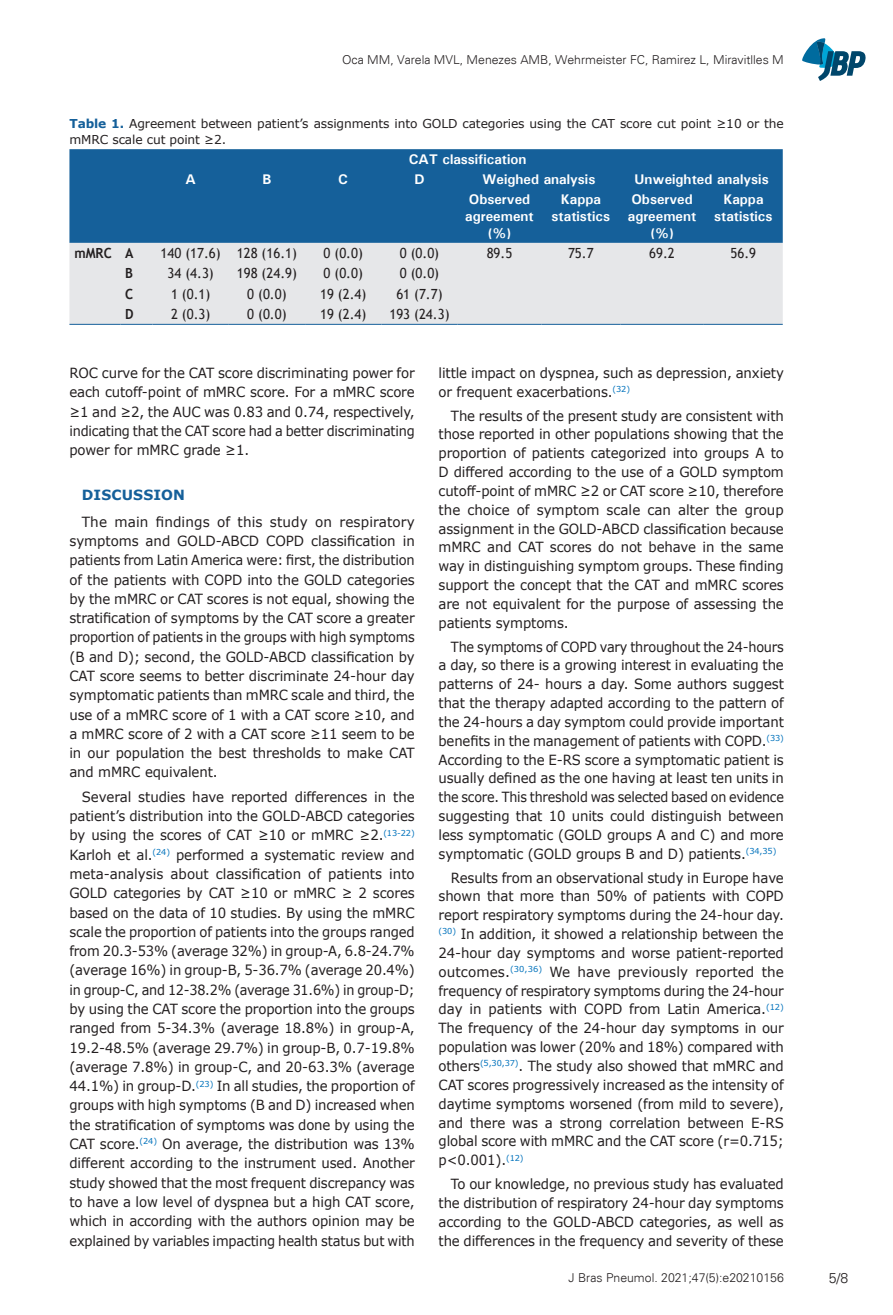
<style>
.page{position:relative;width:893px;height:1315px;background:#fff}
.page>*{position:absolute;margin:0;border:0;box-sizing:border-box;transform-origin:0 0}
.Paragraph{font:14px/18.9px "Verdana";letter-spacing:-.01em;color:#231f20;text-align:justify;scale:.95 1}
.Paragraph-2{font:14px/19.2px "Verdana";letter-spacing:-.01em;color:#231f20;text-align:justify}
.Paragraph-3{font:14px/18.9px "Verdana";letter-spacing:-.01em;color:#231f20;text-align:justify;scale:.92 1}
.TableBody{font:14px "Trebuchet MS";color:#231f20;scale:.94 1}
.TableHead{font:700 14px/16.8px "Univers";color:#fff;text-align:center}
.Heading1{font:700 14px "Verdana";letter-spacing:.01em;color:#15609a}
.TableBody-2{font:700 14px "Trebuchet MS";color:#231f20;scale:.94 1}
.t1{font:300 14px "Univers";color:#231f20}
.TableTitle{font:12.25px/15.8px "Verdana";letter-spacing:-.01em;color:#231f20}
.t2{font:300 12.25px "Univers";color:#231f20}
.s1{font-weight:700;color:#15609a}
</style>
<div class="page">
<svg style="left:802px;top:38px;width:64px;height:43px"></svg>
<div style="left:69px;top:149px;width:714px;height:94px;background:#15609a"></div>
<div style="left:69px;top:243px;width:714px;height:81px;background:#e6e7e9"></div>
<hr style="left:69px;top:324px;width:51px;height:1px;background:#15609a">
<hr style="left:120px;top:324px;width:33px;height:1px;background:#15609a">
<hr style="left:153px;top:324px;width:76px;height:1px;background:#15609a">
<hr style="left:229px;top:324px;width:76px;height:1px;background:#15609a">
<hr style="left:305px;top:324px;width:76px;height:1px;background:#15609a">
<hr style="left:381px;top:324px;width:77px;height:1px;background:#15609a">
<hr style="left:458px;top:324px;width:83px;height:1px;background:#15609a">
<hr style="left:541px;top:324px;width:79px;height:1px;background:#15609a">
<hr style="left:620px;top:324px;width:84px;height:1px;background:#15609a">
<hr style="left:704px;top:324px;width:79px;height:1px;background:#15609a">
<div style="left:616px;top:185px;width:10px;height:10px;background:#15609a"></div>
<p class="t2" style="left:342px;top:52px;width:443px">Oca MM, Varela MVL, Menezes AMB, Wehrmeister FC, Ramirez L, Miravitlles M</p>
<p class="TableTitle" style="left:69px;top:116px;width:716px"><span class="s1">Table 1.</span> Agreement between patient’s assignments into GOLD categories using the CAT score cut point ≥10 or the mMRC scale cut point ≥2.</p>
<p class="TableHead" style="left:409px;top:151px;width:119px">CAT classification</p>
<p class="TableHead" style="left:185px;top:171px;width:12px">A</p>
<p class="TableHead" style="left:263px;top:171px;width:10px">B</p>
<p class="TableHead" style="left:338px;top:171px;width:11px">C</p>
<p class="TableHead" style="left:414px;top:171px;width:12px">D</p>
<p class="TableHead" style="left:483px;top:171px;width:114px">Weighed analysis</p>
<p class="TableHead" style="left:634px;top:171px;width:136px">Unweighted analysis</p>
<p class="TableHead" style="left:465px;top:191px;width:70px">Observed agreement (%)</p>
<p class="TableHead" style="left:552px;top:191px;width:60px">Kappa statistics</p>
<p class="TableHead" style="left:628px;top:191px;width:70px">Observed agreement (%)</p>
<p class="TableHead" style="left:714px;top:191px;width:60px">Kappa statistics</p>
<p class="TableBody-2" style="left:74px;top:244px;width:41px">mMRC</p>
<p class="TableBody-2" style="left:125px;top:244px;width:10px">A</p>
<p class="TableBody" style="left:161px;top:245px;width:65px">140 (17.6)</p>
<p class="TableBody" style="left:237px;top:245px;width:65px">128 (16.1)</p>
<p class="TableBody" style="left:324px;top:245px;width:43px">0 (0.0)</p>
<p class="TableBody" style="left:400px;top:245px;width:43px">0 (0.0)</p>
<p class="TableBody" style="left:487px;top:245px;width:29px">89.5</p>
<p class="TableBody" style="left:568px;top:245px;width:29px">75.7</p>
<p class="TableBody" style="left:649px;top:245px;width:29px">69.2</p>
<p class="TableBody" style="left:730px;top:245px;width:29px">56.9</p>
<p class="TableBody-2" style="left:125px;top:265px;width:10px">B</p>
<p class="TableBody" style="left:168px;top:265px;width:51px">34 (4.3)</p>
<p class="TableBody" style="left:237px;top:265px;width:65px">198 (24.9)</p>
<p class="TableBody" style="left:324px;top:265px;width:43px">0 (0.0)</p>
<p class="TableBody" style="left:400px;top:265px;width:43px">0 (0.0)</p>
<p class="TableBody-2" style="left:125px;top:285px;width:10px">C</p>
<p class="TableBody" style="left:171px;top:285px;width:43px">1 (0.1)</p>
<p class="TableBody" style="left:247px;top:285px;width:43px">0 (0.0)</p>
<p class="TableBody" style="left:320px;top:285px;width:51px">19 (2.4)</p>
<p class="TableBody" style="left:396px;top:285px;width:51px">61 (7.7)</p>
<p class="TableBody-2" style="left:125px;top:305px;width:11px">D</p>
<p class="TableBody" style="left:171px;top:306px;width:43px">2 (0.3)</p>
<p class="TableBody" style="left:247px;top:306px;width:43px">0 (0.0)</p>
<p class="TableBody" style="left:320px;top:306px;width:51px">19 (2.4)</p>
<p class="TableBody" style="left:389px;top:306px;width:65px">193 (24.3)</p>
<p class="Paragraph" style="left:69px;top:363px;width:365px">ROC curve for the CAT score discriminating power for each cutoff-point of mMRC score. For a mMRC score ≥1 and ≥2, the AUC was 0.83 and 0.74, respectively, indicating that the CAT score had a better discriminating power for mMRC grade ≥1.</p>
<p class="Heading1" style="left:82px;top:485px;width:105px">DISCUSSION</p>
<p class="Paragraph-2" style="left:69px;top:512px;width:347px;text-indent:12px">The main findings of this study on respiratory symptoms and GOLD-ABCD COPD classification in patients from Latin America were: first, the distribution of the patients with COPD into the GOLD categories by the mMRC or CAT scores is not equal, showing the stratification of symptoms by the CAT score a greater proportion of patients in the groups with high symptoms (B and D); second, the GOLD-ABCD classification by CAT score seems to better discriminate 24-hour day symptomatic patients than mMRC scale and third, the use of a mMRC score of 1 with a CAT score ≥10, and a mMRC score of 2 with a CAT score ≥11 seem to be in our population the best thresholds to make CAT and mMRC equivalent.</p>
<p class="Paragraph" style="left:69px;top:787px;width:365px;text-indent:12px">Several studies have reported differences in the patient’s distribution into the GOLD-ABCD categories by using the scores of CAT ≥10 or mMRC ≥2.<sup>(13-22)<br></sup>Karloh et al.<sup>(24)</sup> performed a systematic review and meta-analysis about classification of patients into GOLD categories by CAT ≥10 or mMRC ≥ 2 scores based on the data of 10 studies. By using the mMRC scale the proportion of patients into the groups ranged from 20.3-53% (average 32%) in group-A, 6.8-24.7% (average 16%) in group-B, 5-36.7% (average 20.4%) in group-C, and 12-38.2% (average 31.6%) in group-D; by using the CAT score the proportion into the groups ranged from 5-34.3% (average 18.8%) in group-A, 19.2-48.5% (average 29.7%) in group-B, 0.7-19.8% (average 7.8%) in group-C, and 20-63.3% (average 44.1%) in group-D.<sup>(23)</sup> In all studies, the proportion of groups with high symptoms (B and D) increased when the stratification of symptoms was done by using the CAT score.<sup>(24)</sup> On average, the distribution was 13% different according to the instrument used. Another study showed that the most frequent discrepancy was to have a low level of dyspnea but a high CAT score, which in according with the authors opinion may be explained by variables impacting health status but with</p>
<p class="Paragraph" style="left:439px;top:363px;width:365px">little impact on dyspnea, such as depression, anxiety or frequent exacerbations.<sup>(32)</sup></p>
<p class="Paragraph" style="left:439px;top:406px;width:365px;text-indent:12px">The results of the present study are consistent with those reported in other populations showing that the proportion of patients categorized into groups A to D differed according to the use of a GOLD symptom cutoff-point of mMRC ≥2 or CAT score ≥10, therefore the choice of symptom scale can alter the group assignment in the GOLD-ABCD classification because mMRC and CAT scores do not behave in the same way in distinguishing symptom groups. These finding support the concept that the CAT and mMRC scores are not equivalent for the purpose of assessing the patients symptoms.</p>
<p class="Paragraph-3" style="left:439px;top:637px;width:377px;text-indent:12px">The symptoms of COPD vary throughout the 24-hours a day, so there is a growing interest in evaluating the patterns of 24- hours a day. Some authors suggest that the therapy adapted according to the pattern of the 24-hours a day symptom could provide important benefits in the management of patients with COPD.<sup>(33)<br></sup>According to the E-RS score a symptomatic patient is usually defined as the one having at least ten units in the score. This threshold was selected based on evidence suggesting that 10 units could distinguish between less symptomatic (GOLD groups A and C) and more symptomatic (GOLD groups B and D) patients.<sup>(34,35)</sup></p>
<p class="Paragraph" style="left:439px;top:868px;width:365px;text-indent:12px">Results from an observational study in Europe have shown that more than 50% of patients with COPD report respiratory symptoms during the 24-hour day. <sup>(30)</sup> In addition, it showed a relationship between the 24-hour day symptoms and worse patient-reported outcomes.<sup>(30,36)</sup> We have previously reported the frequency of respiratory symptoms during the 24-hour day in patients with COPD from Latin America.<sup>(12)<br></sup>The frequency of the 24-hour day symptoms in our population was lower (20% and 18%) compared with others<sup>(5,30,37)</sup>. The study also showed that mMRC and CAT scores progressively increased as the intensity of daytime symptoms worsened (from mild to severe), and there was a strong correlation between E-RS global score with mMRC and the CAT score (r=0.715; p&lt;0.001).<sup>(12)</sup></p>
<p class="Paragraph" style="left:439px;top:1174px;width:365px;text-indent:12px">To our knowledge, no previous study has evaluated the distribution of respiratory 24-hour day symptoms according to the GOLD-ABCD categories, as well as the differences in the frequency and severity of these</p>
<p class="t2" style="left:569px;top:1270px;width:217px">J Bras Pneumol. 2021;47(5):e20210156</p>
<p class="t1" style="left:829px;top:1269px;width:21px">5/8</p>
</div>
